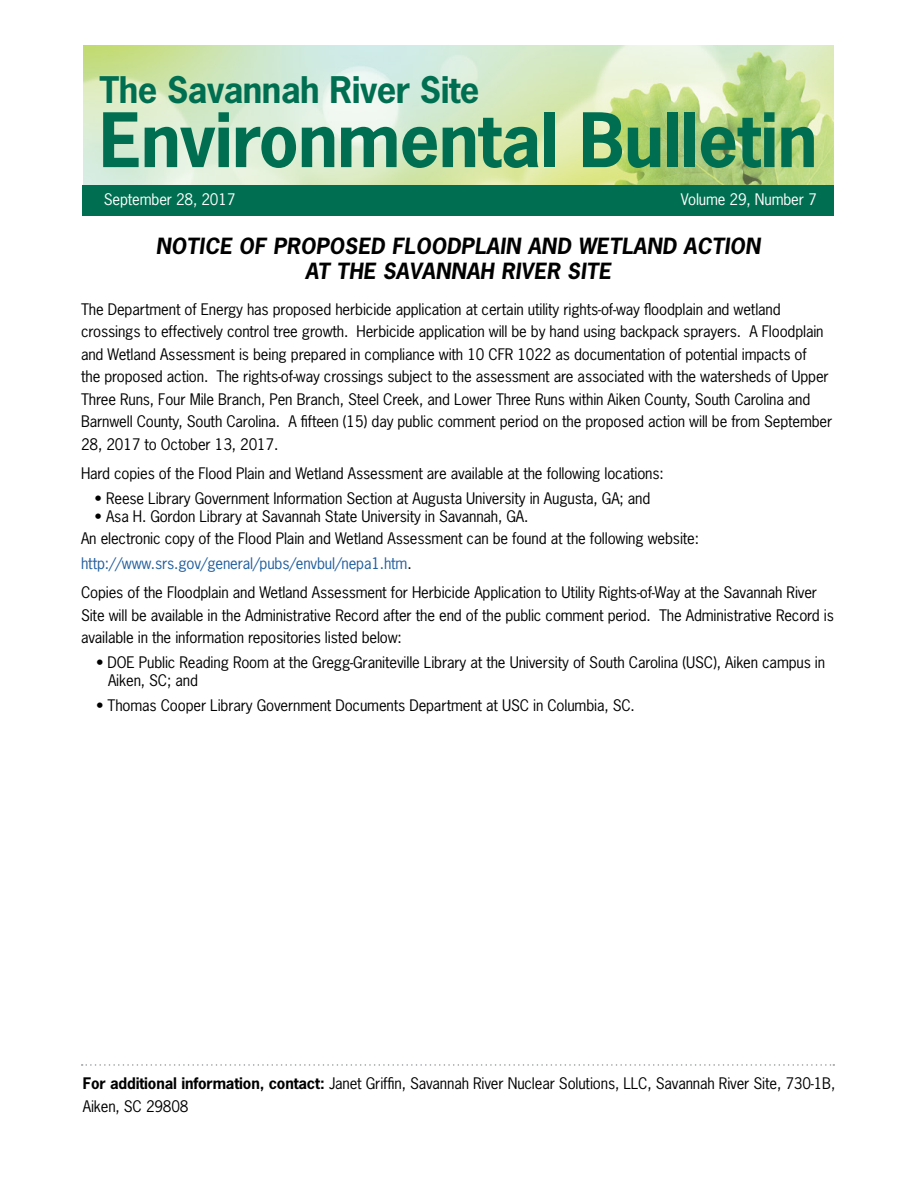
<style>
.page{position:relative;width:918px;height:1188px;background:#fff}
.page>*{position:absolute;margin:0;border:0;box-sizing:border-box;transform-origin:0 0}
.t1{font:700 70.5px "News Gothic Std";letter-spacing:-.01em;color:#006f51}
.t2{font:700 34.5px "News Gothic Std";letter-spacing:-.015em;color:#006f51}
.t3{font:italic 700 21px/25.2px "News Gothic Std";letter-spacing:.01em;color:#000;text-align:center}
.t4{font:15px/22.5px "News Gothic Std";letter-spacing:-.01em;color:#000}
.t5{font:15px "News Gothic Std";letter-spacing:-.01em;color:#fff}
.s1{color:#215e9e}
.s2{font-weight:700}
</style>
<div class="page">
<img style="left:83px;top:45px;width:751px;height:140px">
<div style="left:82px;top:185px;width:754px;height:31px;background:#006f51"></div>
<div style="left:834px;top:27px;width:9px;height:203px;background:#fff"></div>
<svg style="left:82px;top:1064px;width:752px;height:2px"></svg>
<h2 class="t2" style="left:99px;top:67px;width:382px">The Savannah River Site</h2>
<h1 class="t1" style="left:99px;top:94px;width:720px">Environmental Bulletin</h1>
<p class="t5" style="left:104px;top:189px;width:133px">September 28, 2017</p>
<p class="t5" style="left:681px;top:189px;width:137px">Volume 29, Number 7</p>
<h3 class="t3" style="left:156px;top:234px;width:606px">NOTICE OF PROPOSED FLOODPLAIN AND WETLAND ACTION<br>AT THE SAVANNAH RIVER SITE</h3>
<p class="t4" style="left:81px;top:298px;width:753px">The Department of Energy has proposed herbicide application at certain utility rights-of-way floodplain and wetland crossings to effectively control tree growth. Herbicide application will be by hand using backpack sprayers. A Floodplain and Wetland Assessment is being prepared in compliance with 10 CFR 1022 as documentation of potential impacts of<br>the proposed action. The rights-of-way crossings subject to the assessment are associated with the watersheds of Upper Three Runs, Four Mile Branch, Pen Branch, Steel Creek, and Lower Three Runs within Aiken County, South Carolina and Barnwell County, South Carolina. A fifteen (15) day public comment period on the proposed action will be from September 28, 2017 to October 13, 2017.</p>
<p class="t4" style="left:81px;top:462px;width:584px">Hard copies of the Flood Plain and Wetland Assessment are available at the following locations:</p>
<p class="t4" style="left:95px;top:487px;width:557px">• Reese Library Government Information Section at Augusta University in Augusta, GA; and</p>
<p class="t4" style="left:81px;top:505px;width:620px;text-indent:14px">• Asa H. Gordon Library at Savannah State University in Savannah, GA.<br>An electronic copy of the Flood Plain and Wetland Assessment can be found at the following website:</p>
<p class="t4" style="left:81px;top:548px;width:738px;line-height:29.2px"><span class="s1">http://www.srs.gov/general/pubs/envbul/nepa1.htm</span>.<br>Copies of the Floodplain and Wetland Assessment for Herbicide Application to Utility Rights-of-Way at the Savannah River</p>
<p class="t4" style="left:81px;top:604px;width:754px">Site will be available in the Administrative Record after the end of the public comment period. The Administrative Record is available in the information repositories listed below:</p>
<p class="t4" style="left:108px;top:653px;width:719px;line-height:18px;text-indent:-12px">• DOE Public Reading Room at the Gregg-Graniteville Library at the University of South Carolina (USC), Aiken campus in<br>Aiken, SC; and</p>
<p class="t4" style="left:96px;top:694px;width:540px">• Thomas Cooper Library Government Documents Department at USC in Columbia, SC.</p>
<p class="t4" style="left:83px;top:1072px;width:754px"><span class="s2">For additional information, contact:</span> Janet Griffin, Savannah River Nuclear Solutions, LLC, Savannah River Site, 730-1B,<br>Aiken, SC 29808</p>
</div>
